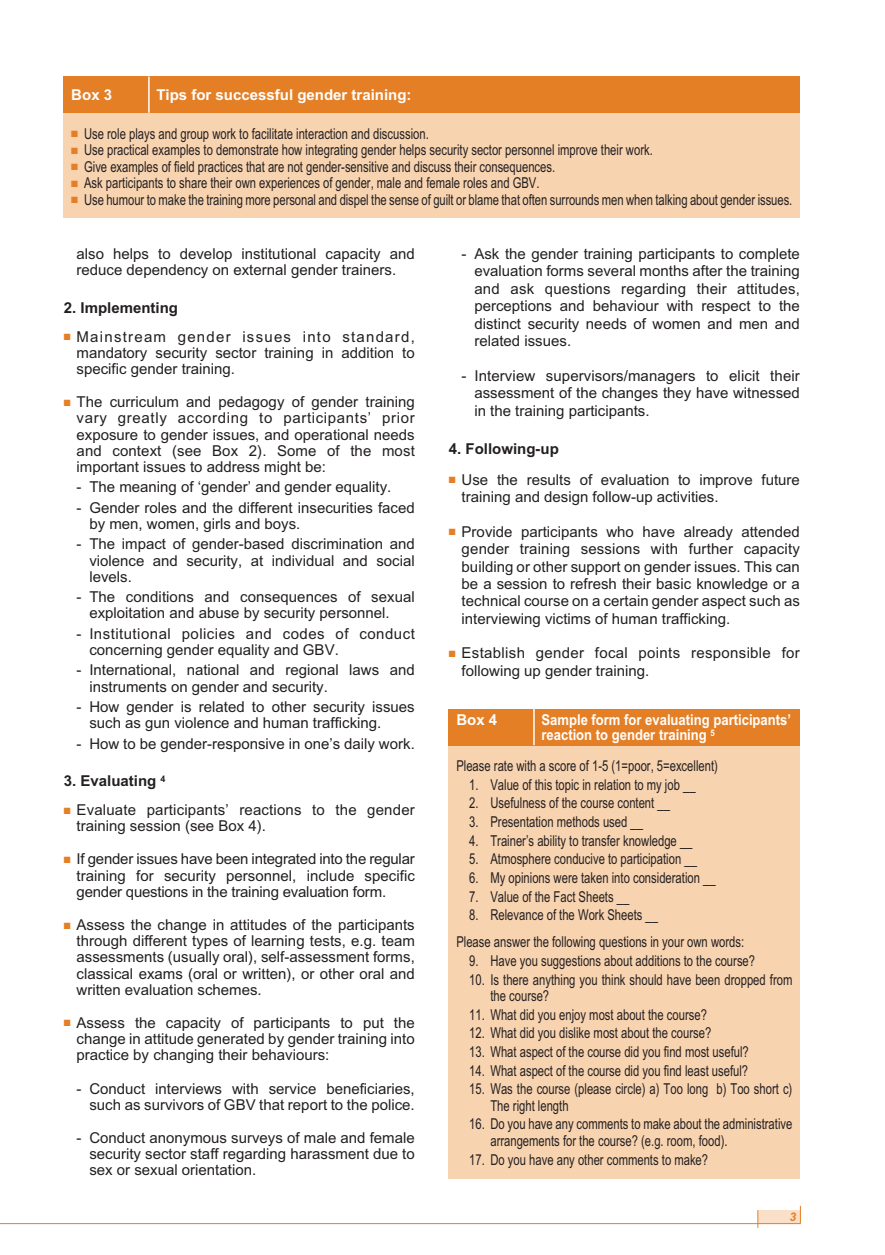
<style>
.page{position:relative;width:885px;height:1255px;background:#fff}
.page>*{position:absolute;margin:0;border:0;box-sizing:border-box;transform-origin:0 0}
.t1{font:15px/16.2px "Arial";color:#231f20;text-align:justify}
.t2{font:15px/16.5px "Arial";color:#231f20;scale:.75 1}
.t3{font:15px/16.2px "Arial";letter-spacing:.03em;color:#231f20}
.t4{font:15px/17.4px "Arial";letter-spacing:.02em;color:#231f20}
.t5{font:700 15px/15px "Arial";color:#fff;scale:.87 1}
.t6{font:700 15px "Arial";color:#231f20}
.t7{font:700 15px "Arial";color:#fff}
.t8{font:italic 700 12px "Arial";color:#e57f25}
.s1{color:#e57f25}
</style>
<div class="page">
<div style="left:757px;top:1209px;width:43px;height:14px;background:#fae0c8"></div>
<hr style="left:0;top:1223px;width:800px;height:1px;background:#e57f25">
<svg style="left:757px;top:1209px;width:1px;height:18px"></svg>
<svg style="left:800px;top:1205px;width:1px;height:18px"></svg>
<div style="left:449px;top:727px;width:350px;height:451px;background:#f7d3b0"></div>
<div style="left:449px;top:709px;width:350px;height:36px;background:#e57f25"></div>
<hr style="left:533px;top:709px;width:1px;height:36px;background:#fff">
<div style="left:64px;top:95px;width:735px;height:123px;background:#f7d3b0"></div>
<div style="left:64px;top:77px;width:735px;height:36px;background:#e57f25"></div>
<hr style="left:148px;top:77px;width:2px;height:36px;background:#fff">
<p class="t7" style="left:71px;top:86px;width:42px">Box 3</p>
<p class="t7" style="left:156px;top:86px;width:257px">Tips for successful gender training:</p>
<p class="t2" style="left:71px;top:125px;width:478px"><span class="s1">■</span> Use role plays and group work to facilitate interaction and discussion.</p>
<p class="t2" style="left:71px;top:142px;width:776px"><span class="s1">■</span> Use practical examples to demonstrate how integrating gender helps security sector personnel improve their work.</p>
<p class="t2" style="left:71px;top:158px;width:646px"><span class="s1">■</span> Give examples of field practices that are not gender-sensitive and discuss their consequences.</p>
<p class="t2" style="left:71px;top:175px;width:625px"><span class="s1">■</span> Ask participants to share their own experiences of gender, male and female roles and GBV.</p>
<p class="t2" style="left:71px;top:191px;width:962px"><span class="s1">■</span> Use humour to make the training more personal and dispel the sense of guilt or blame that often surrounds men when talking about gender issues.</p>
<p class="t1" style="left:77px;top:246px;width:340px">also helps to develop institutional capacity and reduce dependency on external gender trainers.</p>
<p class="t6" style="left:64px;top:299px;width:116px">2. Implementing</p>
<p class="t1" style="left:77px;top:328px;width:340px;text-indent:-13px"><span class="s1">■</span> Mainstream gender issues into standard, mandatory security sector training in addition to specific gender training.</p>
<p class="t1" style="left:77px;top:394px;width:340px;text-indent:-13px"><span class="s1">■</span> The curriculum and pedagogy of gender training vary greatly according to participants’ prior exposure to gender issues, and operational needs and context (see Box 2). Some of the most important issues to address might be:</p>
<p class="t1" style="left:77px;top:479px;width:316px">- The meaning of ‘gender’ and gender equality.</p>
<p class="t1" style="left:89px;top:499px;width:327px;text-indent:-13px">- Gender roles and the different insecurities faced by men, women, girls and boys.</p>
<p class="t1" style="left:89px;top:536px;width:327px;text-indent:-13px">- The impact of gender-based discrimination and violence and security, at individual and social levels.</p>
<p class="t1" style="left:89px;top:589px;width:327px;text-indent:-13px">- The conditions and consequences of sexual exploitation and abuse by security personnel.</p>
<p class="t3" style="left:89px;top:625px;width:327px;text-indent:-13px">- Institutional policies and codes of conduct concerning gender equality and GBV.</p>
<p class="t1" style="left:89px;top:662px;width:327px;text-indent:-13px">- International, national and regional laws and instruments on gender and security.</p>
<p class="t1" style="left:89px;top:698px;width:327px;text-indent:-13px">- How gender is related to other security issues such as gun violence and human trafficking.</p>
<p class="t1" style="left:77px;top:735px;width:340px">- How to be gender-responsive in one’s daily work.</p>
<p class="t6" style="left:64px;top:772px;width:103px">3. Evaluating <sup>4</sup></p>
<p class="t1" style="left:77px;top:801px;width:340px;text-indent:-13px"><span class="s1">■</span> Evaluate participants’ reactions to the gender training session (see Box 4).</p>
<p class="t1" style="left:77px;top:851px;width:340px;text-indent:-13px"><span class="s1">■</span> If gender issues have been integrated into the regular training for security personnel, include specific gender questions in the training evaluation form.</p>
<p class="t1" style="left:77px;top:916px;width:340px;text-indent:-13px"><span class="s1">■</span> Assess the change in attitudes of the participants through different types of learning tests, e.g. team assessments (usually oral), self-assessment forms, classical exams (oral or written), or other oral and written evaluation schemes.</p>
<p class="t1" style="left:77px;top:1014px;width:340px;text-indent:-13px"><span class="s1">■</span> Assess the capacity of participants to put the change in attitude generated by gender training into practice by changing their behaviours:</p>
<p class="t1" style="left:77px;top:1080px;width:340px;text-align:right">- Conduct interviews with service beneficiaries, such as survivors of GBV that report to the police.</p>
<p class="t1" style="left:89px;top:1129px;width:327px;text-indent:-13px">- Conduct anonymous surveys of male and female security sector staff regarding harassment due to sex or sexual orientation.</p>
<p class="t1" style="left:474px;top:245px;width:327px;line-height:17.4px;text-indent:-13px">- Ask the gender training participants to complete evaluation forms several months after the training and ask questions regarding their attitudes, perceptions and behaviour with respect to the distinct security needs of women and men and related issues.</p>
<p class="t1" style="left:474px;top:367px;width:327px;line-height:17.4px;text-indent:-13px">- Interview supervisors/managers to elicit their assessment of the changes they have witnessed in the training participants.</p>
<p class="t6" style="left:449px;top:440px;width:111px">4. Following-up</p>
<p class="t1" style="left:461px;top:471px;width:340px;line-height:17.4px;text-indent:-13px"><span class="s1">■</span> Use the results of evaluation to improve future training and design follow-up activities.</p>
<p class="t1" style="left:461px;top:522px;width:340px;line-height:17.4px;text-indent:-13px"><span class="s1">■</span> Provide participants who have already attended gender training sessions with further capacity building or other support on gender issues. This can be a session to refresh their basic knowledge or a technical course on a certain gender aspect such as interviewing victims of human trafficking.</p>
<p class="t4" style="left:461px;top:644px;width:340px;text-indent:-13px"><span class="s1">■</span> Establish gender focal points responsible for following up gender training.</p>
<p class="t7" style="left:456px;top:711px;width:42px">Box 4</p>
<p class="t5" style="left:541px;top:712px;width:288px">Sample form for evaluating participants’ reaction to gender training <sup>5</sup></p>
<p class="t2" style="left:456px;top:757px;width:350px">Please rate with a score of 1-5 (1=poor, 5=excellent)</p>
<p class="t2" style="left:469px;top:776px;width:303px">1. Value of this topic in relation to my job __</p>
<p class="t2" style="left:469px;top:794px;width:269px">2. Usefulness of the course content __</p>
<p class="t2" style="left:469px;top:813px;width:233px">3. Presentation methods used __</p>
<p class="t2" style="left:469px;top:832px;width:299px">4. Trainer’s ability to transfer knowledge __</p>
<p class="t2" style="left:469px;top:850px;width:305px">5. Atmosphere conducive to participation __</p>
<p class="t2" style="left:469px;top:869px;width:330px">6. My opinions were taken into consideration __</p>
<p class="t2" style="left:469px;top:888px;width:215px">7. Value of the Fact Sheets __</p>
<p class="t2" style="left:456px;top:901px;width:385px;line-height:27.2px;text-indent:13px">8. Relevance of the Work Sheets __<br>Please answer the following questions in your own words:</p>
<p class="t2" style="left:469px;top:952px;width:383px">9. Have you suggestions about additions to the course?</p>
<p class="t2" style="left:490px;top:971px;width:404px;text-indent:-21px">10. Is there anything you think should have been dropped from the course?</p>
<p class="t2" style="left:469px;top:1006px;width:318px">11. What did you enjoy most about the course?</p>
<p class="t2" style="left:469px;top:1024px;width:324px">12. What did you dislike most about the course?</p>
<p class="t2" style="left:469px;top:1043px;width:374px">13. What aspect of the course did you find most useful?</p>
<p class="t2" style="left:469px;top:1062px;width:373px">14. What aspect of the course did you find least useful?</p>
<p class="t2" style="left:490px;top:1080px;width:404px;text-indent:-21px">15. Was the course (please circle) a) Too long b) Too short c)<br>The right length</p>
<p class="t2" style="left:490px;top:1115px;width:404px;text-indent:-21px">16. Do you have any comments to make about the administrative arrangements for the course? (e.g. room, food).</p>
<p class="t2" style="left:469px;top:1151px;width:320px">17. Do you have any other comments to make?</p>
<p class="t8" style="left:789px;top:1209px;width:8px">3</p>
</div>
